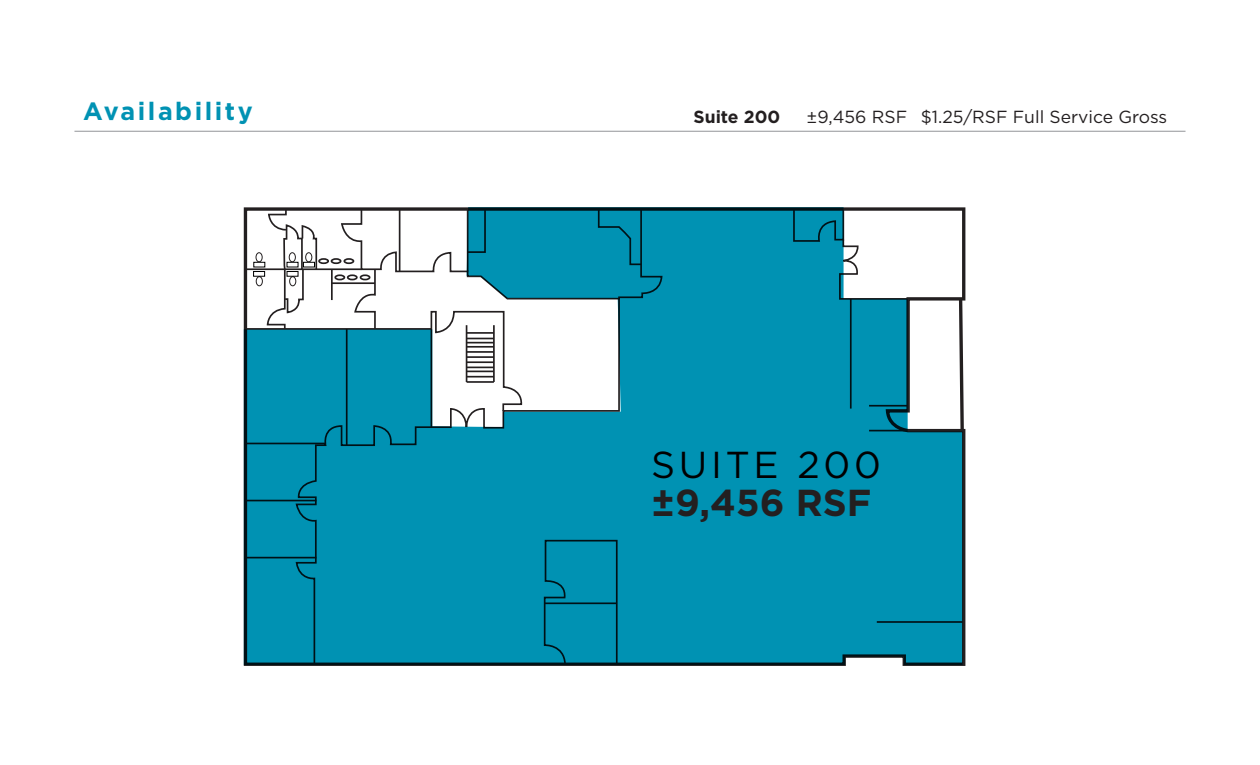
<style>
.page{position:relative;width:1260px;height:765px;background:#fff}
.page>*{position:absolute;margin:0;border:0;box-sizing:border-box;transform-origin:0 0}
.t1{font:700 37.5px/37.5px "Gotham";color:#231f20}
.t2{font:700 25px "Gotham";letter-spacing:.1em;color:#0092b3}
.t3{font:17.5px "Gotham";color:#231f20}
.t4{font:700 17.5px "Gotham";color:#231f20}
.s1{font-weight:400;color:#000001}
</style>
<div class="page">
<hr style="left:74px;top:131px;width:1112px;height:1px;background:#a8a9ad">
<hr style="left:877px;top:621px;width:87px;height:2px;background:#231f20">
<svg style="left:963px;top:295px;width:3px;height:139px"></svg>
<svg style="left:244px;top:207px;width:719px;height:458px;fill:#0092b3"></svg>
<p class="t2" style="left:83px;top:94px;width:171px">Availability</p>
<p class="t4" style="left:694px;top:105px;width:88px">Suite 200</p>
<p class="t3" style="left:806px;top:105px;width:102px">±9,456 RSF</p>
<p class="t3" style="left:921px;top:105px;width:248px">$1.25/RSF Full Service Gross</p>
<p class="t1" style="left:651px;top:446px;width:231px"><span class="s1">SUITE 200 </span>±9,456 RSF</p>
</div>
